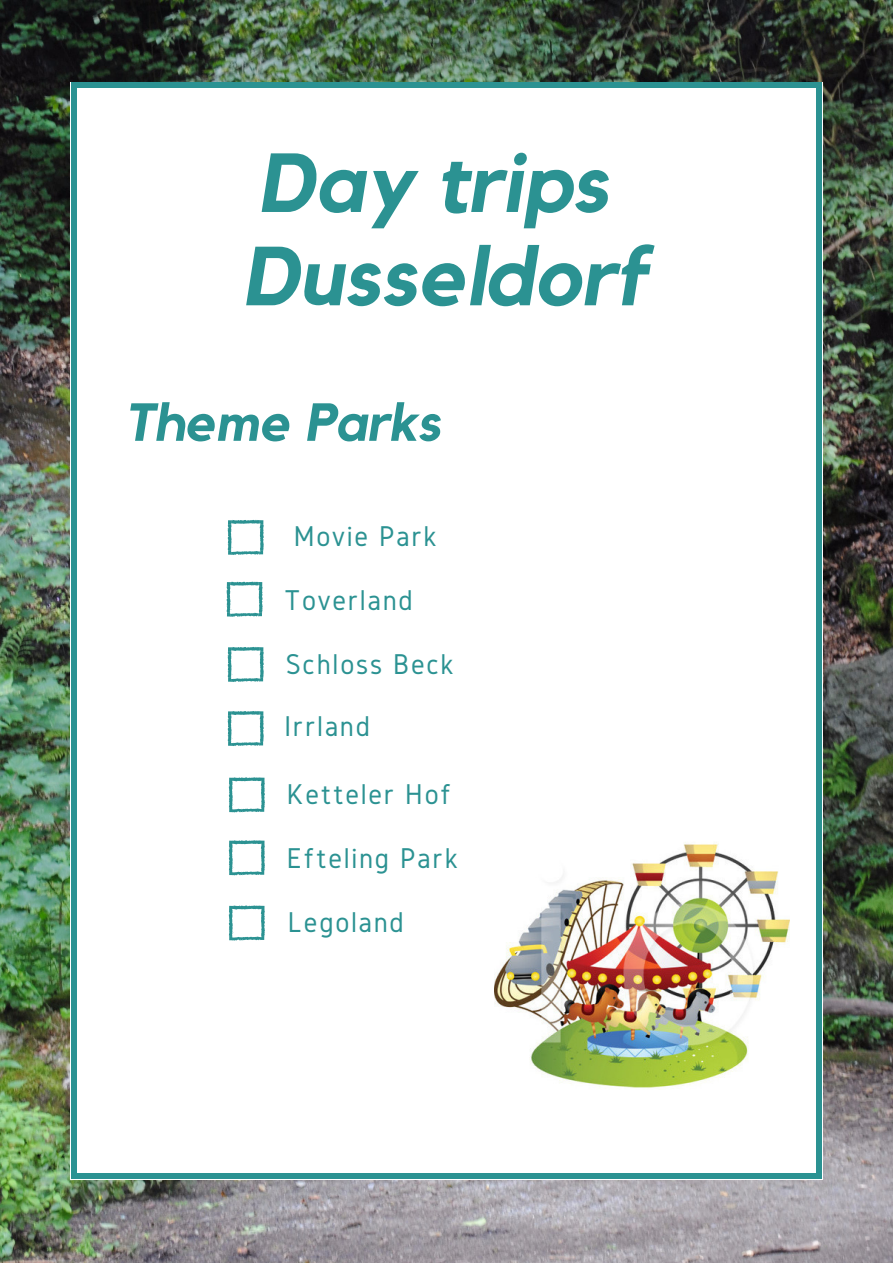
<style>
.page{position:relative;width:893px;height:1263px;background:#fff}
.page>*{position:absolute;margin:0;border:0;box-sizing:border-box;transform-origin:0 0}
.t1{font:italic 700 82.65px/93.3px "Kollektif";color:#2b9292}
.t2{font:italic 700 52.95px "Kollektif";color:#2b9292}
.t3{font:29.7px/63.3px "Gidole";letter-spacing:.06em;color:#2b9292}
</style>
<div class="page">
<img style="left:0;top:0;width:892px;height:1262px">
<div style="left:71px;top:82px;width:751px;height:1097px;background:#fff"></div>
<svg style="left:816px;top:1174px;width:5px;height:5px"></svg>
<div style="left:71px;top:88px;width:6px;height:1086px;background:#2b9292"></div>
<svg style="left:71px;top:1174px;width:5px;height:5px"></svg>
<div style="left:816px;top:88px;width:5px;height:1086px;background:#2b9292"></div>
<div style="left:76px;top:1173px;width:740px;height:6px;background:#2b9292"></div>
<svg style="left:816px;top:83px;width:5px;height:5px"></svg>
<svg style="left:71px;top:83px;width:5px;height:5px"></svg>
<div style="left:76px;top:83px;width:740px;height:5px;background:#2b9292"></div>
<svg style="left:227px;top:520px;width:37px;height:35px"></svg>
<svg style="left:226px;top:581px;width:37px;height:36px"></svg>
<svg style="left:227px;top:647px;width:37px;height:35px"></svg>
<svg style="left:227px;top:711px;width:37px;height:35px"></svg>
<svg style="left:228px;top:777px;width:37px;height:36px"></svg>
<svg style="left:228px;top:840px;width:37px;height:36px"></svg>
<svg style="left:228px;top:905px;width:37px;height:36px"></svg>
<img style="left:495px;top:842px;width:294px;height:248px">
<h1 class="t1" style="left:242px;top:140px;width:405px">Day trips<br>Dusseldorf</h1>
<h2 class="t2" style="left:124px;top:398px;width:317px">Theme Parks</h2>
<p class="t3" style="left:284px;top:504px;width:171px;text-indent:9px">Movie Park<br>Toverland<br>Schloss Beck<br>Irrland</p>
<p class="t3" style="left:287px;top:761px;width:173px;line-height:64.1px">Ketteler Hof<br>Efteling Park<br>Legoland</p>
</div>
